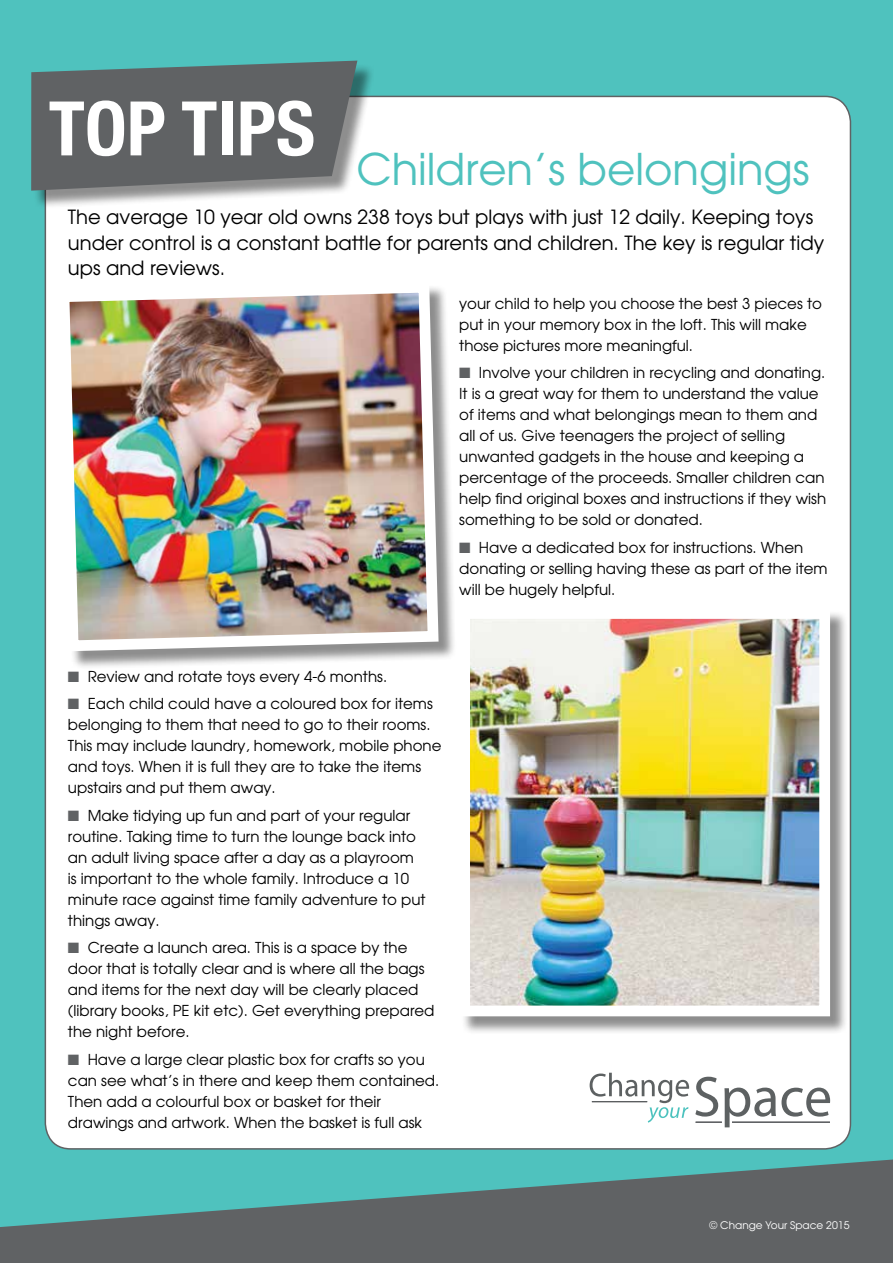
<style>
.page{position:relative;width:893px;height:1263px;background:#fff}
.page>*{position:absolute;margin:0;border:0;box-sizing:border-box;transform-origin:0 0}
.t1{font:43.5px "Avant Garde";color:#4fc2be}
.t2{font:19.5px/25.5px "Avant Garde";color:#000}
.t3{font:15px/21px "Avant Garde";color:#000}
.t4{font:10.5px "Avant Garde";color:#fff}
.s1{color:#606264}
</style>
<div class="page">
<div style="left:0;top:0;width:893px;height:1246px;background:#4fc2be"></div>
<div style="left:45px;top:96px;width:805px;height:1053px;background:#fff;border-radius:26px"></div>
<svg style="left:0;top:1159px;width:893px;height:104px;fill:#606264"></svg>
<div style="left:33px;top:63px;width:342px;height:146px;background:#000;opacity:.45"></div>
<svg style="left:31px;top:61px;width:326px;height:130px;background:#656c6d"></svg>
<div style="left:61px;top:284px;width:396px;height:386px;background:#000;opacity:.45"></div>
<img style="left:61px;top:284px;width:383px;height:373px">
<div style="left:461px;top:610px;width:388px;height:425px;background:#000;opacity:.45"></div>
<img style="left:471px;top:620px;width:347px;height:384px">
<div style="left:459px;top:608px;width:371px;height:408px;border:11px solid #fff"></div>
<svg style="left:590px;top:1073px;width:99px;height:49px"></svg>
<hr style="left:592px;top:1101px;width:55px;height:1px;background:#5d6162">
<svg style="left:695px;top:1077px;width:135px;height:50px"></svg>
<hr style="left:732px;top:1122px;width:98px;height:1px;background:#5d6162">
<h1 class="t1" style="left:49px;top:142px;width:763px"><sup>TOP</sup> <sup>TIPS</sup> Children’s belongings</h1>
<h2 class="t2" style="left:68px;top:204px;width:758px">The average 10 year old owns 238 toys but plays with just 12 daily. Keeping toys under control is a constant battle for parents and children. The key is regular tidy ups and reviews.</h2>
<p class="t3" style="left:459px;top:293px;width:364px">your child to help you choose the best 3 pieces to put in your memory box in the loft. This will make those pictures more meaningful.</p>
<p class="t3" style="left:459px;top:362px;width:368px"><span class="s1">■</span> Involve your children in recycling and donating.<br>It is a great way for them to understand the value of items and what belongings mean to them and all of us. Give teenagers the project of selling unwanted gadgets in the house and keeping a percentage of the proceeds. Smaller children can help find original boxes and instructions if they wish something to be sold or donated.</p>
<p class="t3" style="left:459px;top:537px;width:370px"><span class="s1">■</span> Have a dedicated box for instructions. When donating or selling having these as part of the item will be hugely helpful.</p>
<p class="t3" style="left:68px;top:666px;width:321px"><span class="s1">■</span> Review and rotate toys every 4-6 months.</p>
<p class="t3" style="left:68px;top:693px;width:375px"><span class="s1">■</span> Each child could have a coloured box for items belonging to them that need to go to their rooms.<br>This may include laundry, homework, mobile phone and toys. When it is full they are to take the items upstairs and put them away.</p>
<p class="t3" style="left:68px;top:804px;width:359px"><span class="s1">■</span> Make tidying up fun and part of your regular routine. Taking time to turn the lounge back into an adult living space after a day as a playroom is important to the whole family. Introduce a 10 minute race against time family adventure to put things away.</p>
<p class="t3" style="left:68px;top:937px;width:368px"><span class="s1">■</span> Create a launch area. This is a space by the door that is totally clear and is where all the bags and items for the next day will be clearly placed (library books, PE kit etc). Get everything prepared the night before.</p>
<p class="t3" style="left:68px;top:1048px;width:373px"><span class="s1">■</span> Have a large clear plastic box for crafts so you can see what’s in there and keep them contained.<br>Then add a colourful box or basket for their drawings and artwork. When the basket is full ask</p>
<p class="t4" style="left:709px;top:1218px;width:142px">© Change Your Space 2015</p>
</div>
